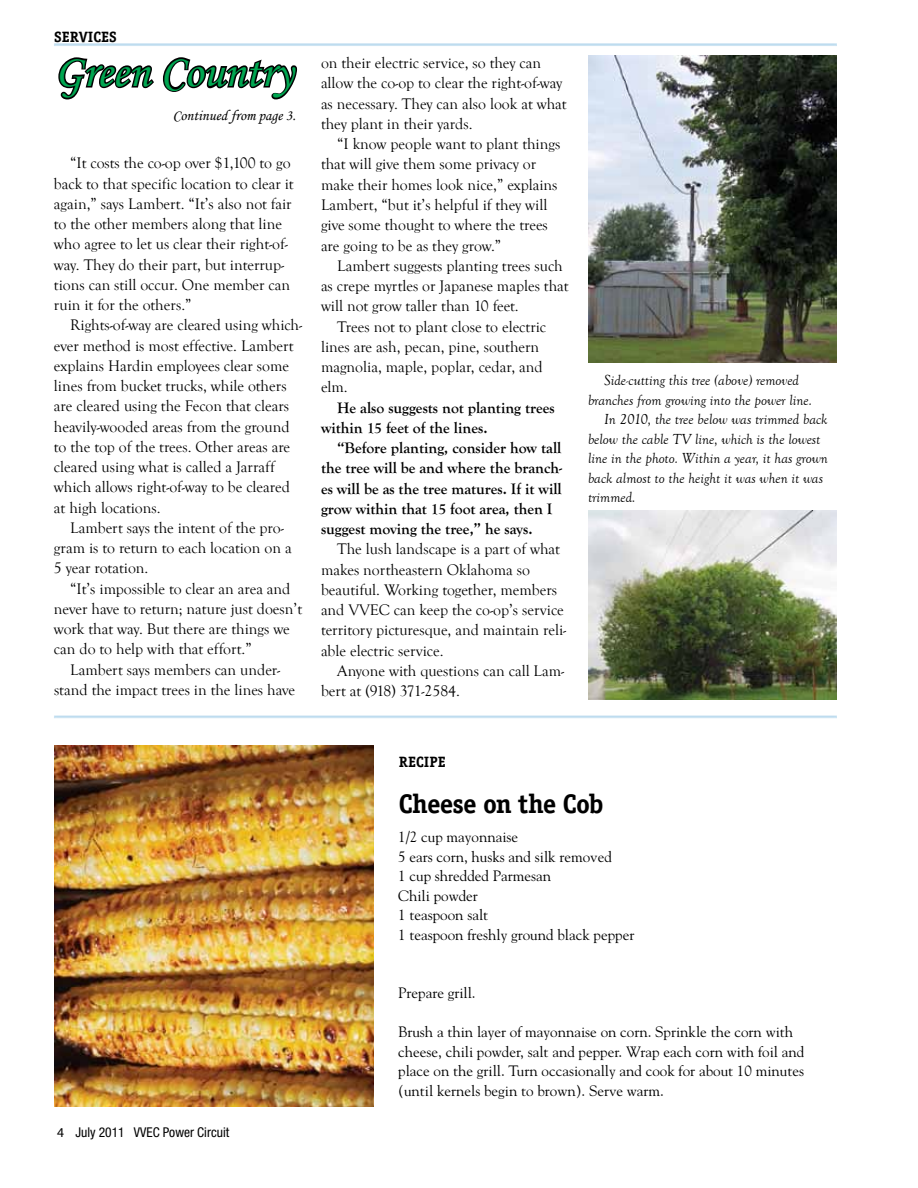
<style>
.page{position:relative;width:918px;height:1188px;background:#fff}
.page>*{position:absolute;margin:0;border:0;box-sizing:border-box;transform-origin:0 0}
.t1{font:46.5px "Monotype Corsiva";color:#00a651}
.t2{font:700 27px "Officina Serif";letter-spacing:-.03em;color:#000}
.t3{font:15.75px/20.2px "Goudy Old Style T";color:#000}
.t4{font:700 15.75px/20.2px "Goudy Old Style T";color:#000}
.t5{font:15px/19.5px "Goudy";color:#000}
.t6{font:italic 15px "Goudy Old Style T";color:#000}
.t7{font:15px "Monotype Corsiva";color:#000}
.t8{font:700 15px "Officina Serif";color:#000}
.t9{font:condensed 13.5px "Helvetica Neue";color:#000}
.s1{font-family:"Myriad Pro";font-stretch:normal}
</style>
<div class="page">
<hr style="left:54px;top:43px;width:783px;height:3px;background:#0079c1">
<hr style="left:54px;top:715px;width:783px;height:3px;background:#0079c1">
<img style="left:588px;top:56px;width:249px;height:307px">
<svg style="left:58px;top:57px;width:240px;height:43px"></svg>
<img style="left:588px;top:511px;width:249px;height:189px">
<img style="left:54px;top:745px;width:320px;height:362px">
<p class="t8" style="left:54px;top:28px;width:64px">SERVICES</p>
<h1 class="t1" style="left:54px;top:44px;width:241px">Green Country</h1>
<p class="t7" style="left:173px;top:106px;width:124px">Continued from page 3.</p>
<p class="t3" style="left:54px;top:153px;width:241px;text-indent:16px">“It costs the co-op over $1,100 to go back to that specific location to clear it again,” says Lambert. “It’s also not fair to the other members along that line who agree to let us clear their right-of&shy;way. They do their part, but interrup&shy;tions can still occur. One member can ruin it for the others.”</p>
<p class="t3" style="left:54px;top:315px;width:250px;text-indent:16px">Rights-of-way are cleared using which&shy;ever method is most effective. Lambert explains Hardin employees clear some lines from bucket trucks, while others are cleared using the Fecon that clears heavily-wooded areas from the ground to the top of the trees. Other areas are cleared using what is called a Jarraff which allows right-of-way to be cleared at high locations.</p>
<p class="t3" style="left:54px;top:518px;width:239px;text-indent:16px">Lambert says the intent of the pro&shy;gram is to return to each location on a<br>5 year rotation.</p>
<p class="t3" style="left:54px;top:579px;width:250px;text-indent:16px">“It’s impossible to clear an area and never have to return; nature just doesn’t work that way. But there are things we can do to help with that effort.”</p>
<p class="t3" style="left:54px;top:660px;width:243px;text-align:center">Lambert says members can under&shy;stand the impact trees in the lines have</p>
<p class="t3" style="left:321px;top:53px;width:247px">on their electric service, so they can allow the co-op to clear the right-of-way as necessary. They can also look at what they plant in their yards.</p>
<p class="t3" style="left:321px;top:134px;width:241px;text-indent:16px">“I know people want to plant things that will give them some privacy or make their homes look nice,” explains Lambert, “but it’s helpful if they will give some thought to where the trees are going to be as they grow.”</p>
<p class="t3" style="left:321px;top:256px;width:249px;text-indent:16px">Lambert suggests planting trees such as crepe myrtles or Japanese maples that will not grow taller than 10 feet.</p>
<p class="t3" style="left:321px;top:317px;width:227px;text-indent:16px">Trees not to plant close to electric lines are ash, pecan, pine, southern magnolia, maple, poplar, cedar, and elm.</p>
<p class="t4" style="left:321px;top:397px;width:235px;text-indent:16px">He also suggests not planting trees within 15 feet of the lines.</p>
<p class="t4" style="left:321px;top:438px;width:243px;text-indent:16px">“Before planting, consider how tall the tree will be and where the branch&shy;es will be as the tree matures. If it will grow within that 15 foot area, then I suggest moving the tree,” he says.</p>
<p class="t3" style="left:321px;top:539px;width:247px;text-indent:16px">The lush landscape is a part of what makes northeastern Oklahoma so beautiful. Working together, members and VVEC can keep the co-op’s service territory picturesque, and maintain reli&shy;able electric service.</p>
<p class="t3" style="left:321px;top:661px;width:245px;text-indent:16px">Anyone with questions can call Lam&shy;bert at (918) 371-2584.</p>
<p class="t6" style="left:604px;top:372px;width:196px">Side-cutting this tree (above) removed</p>
<p class="t6" style="left:588px;top:392px;width:226px">branches from growing into the power line.</p>
<p class="t6" style="left:604px;top:411px;width:225px">In 2010, the tree below was trimmed back</p>
<p class="t6" style="left:588px;top:431px;width:234px">below the cable TV line, which is the lowest</p>
<p class="t6" style="left:588px;top:450px;width:241px">line in the photo. Within a year, it has grown</p>
<p class="t6" style="left:588px;top:470px;width:237px">back almost to the height it was when it was</p>
<p class="t6" style="left:588px;top:489px;width:49px">trimmed.</p>
<p class="t9" style="left:57px;top:1125px;width:174px"><span class="s1">4</span> July 2011 VVEC Power Circuit</p>
<p class="t8" style="left:399px;top:752px;width:40px">RECIPE</p>
<h2 class="t2" style="left:399px;top:787px;width:206px">CHEESE ON THE COB</h2>
<p class="t5" style="left:398px;top:827px;width:238px">1/2 cup mayonnaise<br>5 ears corn, husks and silk removed<br>1 cup shredded Parmesan<br>Chili powder<br>1 teaspoon salt<br>1 teaspoon freshly ground black pepper</p>
<p class="t5" style="left:398px;top:983px;width:79px">Prepare grill.</p>
<p class="t5" style="left:398px;top:1022px;width:408px">Brush a thin layer of mayonnaise on corn. Sprinkle the corn with cheese, chili powder, salt and pepper. Wrap each corn with foil and place on the grill. Turn occasionally and cook for about 10 minutes (until kernels begin to brown). Serve warm.</p>
</div>
